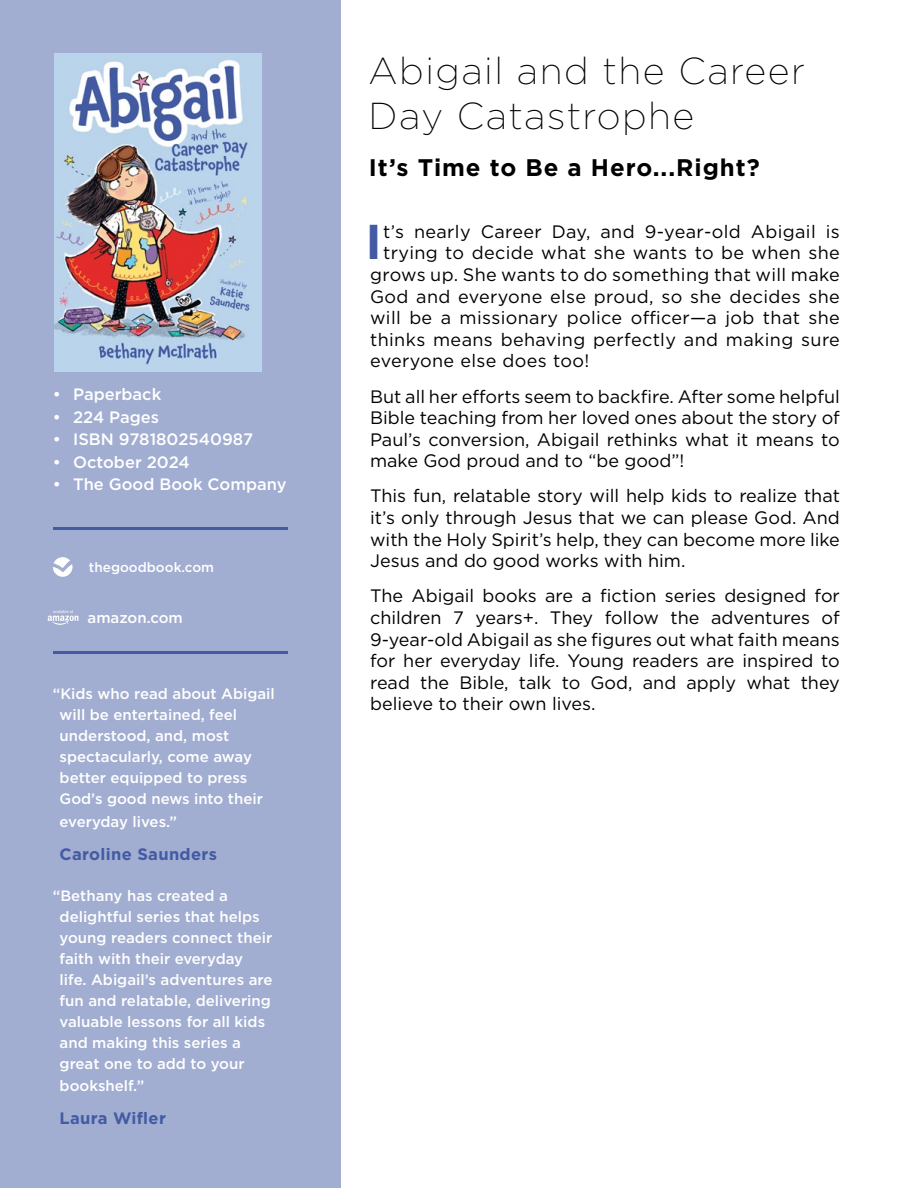
<style>
.page{position:relative;width:918px;height:1188px;background:#fff}
.page>*{position:absolute;margin:0;border:0;box-sizing:border-box;transform-origin:0 0}
.t1{font:700 48.9px "Gotham";color:#435ba3}
.t2{font:200 37.5px/45px "Gotham";letter-spacing:.04em;color:#000}
.t3{font:700 24px "Gotham";letter-spacing:.04em;color:#000}
.t4{font:18px/21.6px "Gotham";letter-spacing:.02em;color:#000;text-align:justify}
.t5{font:500 16.5px "Gotham";color:#fff}
.t6{font:700 16.5px "Gotham";letter-spacing:.02em;color:#435ba3}
.t7{font:500 15px/21px "Gotham";color:#fff}
.t8{font:500 13.5px "Gotham";color:#fff}
</style>
<div class="page">
<div style="left:0;top:0;width:340px;height:1188px;background:#a1add1"></div>
<svg style="left:53px;top:557px;width:20px;height:20px"></svg>
<svg style="left:48px;top:610px;width:30px;height:15px"></svg>
<hr style="left:53px;top:651px;width:234px;height:3px;background:#435ba3">
<hr style="left:53px;top:527px;width:234px;height:3px;background:#435ba3">
<img style="left:55px;top:54px;width:207px;height:318px">
<p class="t5" style="left:53px;top:383px;width:110px">• Paperback</p>
<p class="t5" style="left:53px;top:406px;width:108px">• 224 Pages</p>
<p class="t5" style="left:53px;top:428px;width:202px">• ISBN 9781802540987</p>
<p class="t5" style="left:53px;top:451px;width:138px">• October 2024</p>
<p class="t5" style="left:53px;top:474px;width:235px">• The Good Book Company</p>
<p class="t8" style="left:89px;top:559px;width:127px">thegoodbook.com</p>
<p class="t7" style="left:88px;top:607px;width:97px">amazon.com</p>
<p class="t7" style="left:60px;top:683px;width:217px;text-indent:-7px">“Kids who read about Abigail will be entertained, feel understood, and, most spectacularly, come away better equipped to press<br>God’s good news into their</p>
<p class="t7" style="left:60px;top:811px;width:119px">everyday lives.”</p>
<p class="t6" style="left:60px;top:843px;width:159px">Caroline Saunders</p>
<p class="t7" style="left:60px;top:885px;width:214px;text-indent:-7px">“Bethany has created a delightful series that helps young readers connect their faith with their everyday life. Abigail’s adventures are fun and relatable, delivering valuable lessons for all kids and making this series a great one to add to your</p>
<p class="t7" style="left:60px;top:1075px;width:86px">bookshelf.”</p>
<p class="t6" style="left:60px;top:1108px;width:108px">Laura Wifler</p>
<h2 class="t2" style="left:369px;top:47px;width:438px">Abigail and the Career<br>Day Catastrophe</h2>
<h3 class="t3" style="left:369px;top:152px;width:392px">It’s Time to Be a Hero...Right?</h3>
<h1 class="t1" style="left:366px;top:210px;width:18px">I</h1>
<p class="t4" style="left:383px;top:220px;width:458px">t’s nearly Career Day, and 9-year-old Abigail is</p>
<p class="t4" style="left:383px;top:242px;width:458px">trying to decide what she wants to be when she</p>
<p class="t4" style="left:370px;top:264px;width:471px">grows up. She wants to do something that will make</p>
<p class="t4" style="left:370px;top:285px;width:471px">God and everyone else proud, so she decides she</p>
<p class="t4" style="left:370px;top:307px;width:471px">will be a missionary police officer—a job that she</p>
<p class="t4" style="left:370px;top:328px;width:471px">thinks means behaving perfectly and making sure</p>
<p class="t4" style="left:370px;top:350px;width:221px">everyone else does too!</p>
<p class="t4" style="left:370px;top:385px;width:471px">But all her efforts seem to backfire. After some helpful Bible teaching from her loved ones about the story of Paul’s conversion, Abigail rethinks what it means to make God proud and to “be good”!</p>
<p class="t4" style="left:370px;top:485px;width:471px">This fun, relatable story will help kids to realize that it’s only through Jesus that we can please God. And with the Holy Spirit’s help, they can become more like Jesus and do good works with him.</p>
<p class="t4" style="left:370px;top:585px;width:471px">The Abigail books are a fiction series designed for children 7 years+. They follow the adventures of 9-year-old Abigail as she figures out what faith means for her everyday life. Young readers are inspired to read the Bible, talk to God, and apply what they believe to their own lives.</p>
</div>
